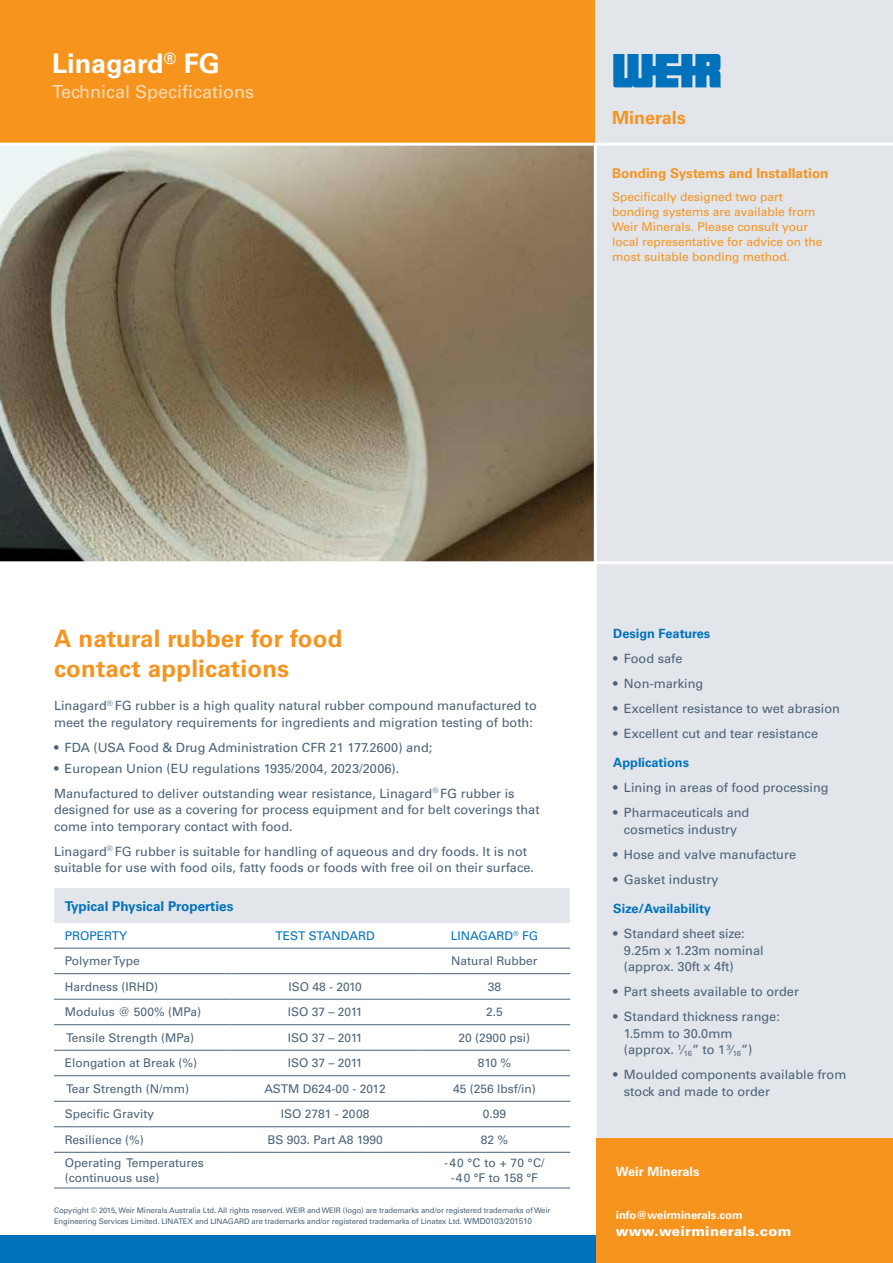
<style>
.page{position:relative;width:893px;height:1263px;background:#fff}
.page>*{position:absolute;margin:0;border:0;box-sizing:border-box;transform-origin:0 0}
.t1{font:700 27px "Univers LT Std";color:#fff}
.t2{font:700 24px/30px "Univers LT Std";letter-spacing:.01em;color:#f7941e}
.t3{font:18px "Univers LT Std";color:#fedbb4}
.t4{font:700 18px "Univers LT Std";color:#f7941e}
.t5{font:700 13.5px "Univers LT Std";color:#f7941e}
.t6{font:700 13.5px "Univers LT Std";color:#0072bc}
.t7{font:900 13.5px "Univers LT Std";letter-spacing:.02em;color:#fff}
.t8{font:12.75px/16.5px "Univers LT Std";color:#4b6378}
.t9{font:700 12.75px "Univers LT Std";color:#0072bc}
.t10{font:700 12.75px "Univers LT Std";color:#fff}
.t11{font:12px/15px "Univers LT Std";color:#4b6378}
.t12{font:12px/15px "Univers LT Std";color:#f7941e}
.t13{font:12px "Univers LT Std";color:#0072bc}
.t14{font:12px/15px "Univers LT Std";letter-spacing:.02em;color:#4b6378;text-align:center}
.t15{font:700 11.25px "Univers LT Std";color:#fff}
.t16{font:7.65px/10.5px "Univers LT Std";letter-spacing:-.01em;color:#4b6378}
.s1{font-size:8.25px}
</style>
<div class="page">
<div style="left:595px;top:143px;width:298px;height:1096px;background:#e2e5ea"></div>
<img style="left:0;top:146px;width:594px;height:415px">
<div style="left:0;top:0;width:595px;height:144px;background:#f7941e"></div>
<div style="left:595px;top:0;width:298px;height:144px;background:#e2e5ea"></div>
<svg style="left:613px;top:54px;width:108px;height:33px;background:#1f82c2"></svg>
<hr style="left:0;top:143px;width:893px;height:3px;background:#fff">
<hr style="left:594px;top:144px;width:3px;height:1092px;background:#fff">
<hr style="left:0;top:561px;width:893px;height:3px;background:#fff">
<div style="left:0;top:1236px;width:893px;height:27px;background:#0072bc"></div>
<div style="left:54px;top:889px;width:516px;height:34px;background:#e2e5ea"></div>
<hr style="left:54px;top:948px;width:178px;height:1px;background:#4b6378">
<hr style="left:54px;top:973px;width:178px;height:1px;background:#4b6378">
<hr style="left:54px;top:999px;width:178px;height:1px;background:#4b6378">
<hr style="left:54px;top:1024px;width:178px;height:1px;background:#4b6378">
<hr style="left:54px;top:1050px;width:178px;height:1px;background:#4b6378">
<hr style="left:54px;top:1075px;width:178px;height:1px;background:#4b6378">
<hr style="left:54px;top:1101px;width:178px;height:1px;background:#4b6378">
<hr style="left:54px;top:1126px;width:178px;height:1px;background:#4b6378">
<hr style="left:232px;top:948px;width:187px;height:1px;background:#4b6378">
<hr style="left:232px;top:973px;width:187px;height:1px;background:#4b6378">
<hr style="left:232px;top:999px;width:187px;height:1px;background:#4b6378">
<hr style="left:232px;top:1024px;width:187px;height:1px;background:#4b6378">
<hr style="left:232px;top:1050px;width:187px;height:1px;background:#4b6378">
<hr style="left:232px;top:1075px;width:187px;height:1px;background:#4b6378">
<hr style="left:232px;top:1101px;width:187px;height:1px;background:#4b6378">
<hr style="left:232px;top:1126px;width:187px;height:1px;background:#4b6378">
<hr style="left:419px;top:948px;width:151px;height:1px;background:#4b6378">
<hr style="left:419px;top:973px;width:151px;height:1px;background:#4b6378">
<hr style="left:419px;top:999px;width:151px;height:1px;background:#4b6378">
<hr style="left:419px;top:1024px;width:151px;height:1px;background:#4b6378">
<hr style="left:419px;top:1050px;width:151px;height:1px;background:#4b6378">
<hr style="left:419px;top:1075px;width:151px;height:1px;background:#4b6378">
<hr style="left:419px;top:1101px;width:151px;height:1px;background:#4b6378">
<hr style="left:419px;top:1126px;width:151px;height:1px;background:#4b6378">
<hr style="left:54px;top:1152px;width:178px;height:1px;background:#4b6378">
<hr style="left:232px;top:1152px;width:187px;height:1px;background:#4b6378">
<hr style="left:419px;top:1152px;width:151px;height:1px;background:#4b6378">
<hr style="left:54px;top:1188px;width:178px;height:1px;background:#4b6378">
<hr style="left:232px;top:1188px;width:187px;height:1px;background:#4b6378">
<hr style="left:419px;top:1188px;width:151px;height:1px;background:#4b6378">
<div style="left:597px;top:1139px;width:296px;height:124px;background:#f7941e"></div>
<h1 class="t1" style="left:52px;top:47px;width:169px">Linagard<sup>®</sup> FG</h1>
<h3 class="t3" style="left:52px;top:81px;width:204px">Technical Specifications</h3>
<h3 class="t4" style="left:612px;top:107px;width:75px">Minerals</h3>
<p class="t5" style="left:612px;top:165px;width:218px">Bonding Systems and Installation</p>
<p class="t12" style="left:612px;top:190px;width:212px">Specifically designed two part bonding systems are available from Weir Minerals. Please consult your local representative for advice on the most suitable bonding method.</p>
<h2 class="t2" style="left:54px;top:623px;width:290px">A natural rubber for food contact applications</h2>
<p class="t8" style="left:54px;top:697px;width:484px">Linagard<sup>®</sup> FG rubber is a high quality natural rubber compound manufactured to meet the regulatory requirements for ingredients and migration testing of both:</p>
<p class="t8" style="left:54px;top:739px;width:380px">• FDA (USA Food &amp; Drug Administration CFR 21 177.2600) and;</p>
<p class="t8" style="left:54px;top:755px;width:462px;line-height:25px">• European Union (EU regulations 1935/2004, 2023/2006).<br>Manufactured to deliver outstanding wear resistance, Linagard<sup>®</sup> FG rubber is</p>
<p class="t8" style="left:54px;top:801px;width:487px">designed for use as a covering for process equipment and for belt coverings that come into temporary contact with food.</p>
<p class="t8" style="left:54px;top:843px;width:481px">Linagard<sup>®</sup> FG rubber is suitable for handling of aqueous and dry foods. It is not suitable for use with food oils, fatty foods or foods with free oil on their surface.</p>
<p class="t6" style="left:65px;top:898px;width:170px">Typical Physical Properties</p>
<p class="t13" style="left:65px;top:928px;width:64px">PROPERTY</p>
<p class="t13" style="left:276px;top:928px;width:101px">TEST STANDARD</p>
<p class="t13" style="left:451px;top:928px;width:89px">LINAGARD<sup>®</sup> FG</p>
<p class="t11" style="left:65px;top:953px;width:77px">Polymer Type</p>
<p class="t11" style="left:451px;top:953px;width:88px">Natural Rubber</p>
<p class="t11" style="left:65px;top:979px;width:95px">Hardness (IRHD)</p>
<p class="t11" style="left:288px;top:979px;width:75px">ISO 48 - 2010</p>
<p class="t11" style="left:488px;top:979px;width:15px">38</p>
<p class="t11" style="left:65px;top:1004px;width:138px">Modulus @ 500% (MPa)</p>
<p class="t11" style="left:288px;top:1004px;width:76px">ISO 37 – 2011</p>
<p class="t11" style="left:486px;top:1004px;width:18px">2.5</p>
<p class="t11" style="left:66px;top:1030px;width:130px">Tensile Strength (MPa)</p>
<p class="t11" style="left:288px;top:1030px;width:76px">ISO 37 – 2011</p>
<p class="t11" style="left:458px;top:1030px;width:73px">20 (2900 psi)</p>
<p class="t11" style="left:65px;top:1056px;width:134px">Elongation at Break (%)</p>
<p class="t11" style="left:288px;top:1056px;width:76px">ISO 37 – 2011</p>
<p class="t11" style="left:478px;top:1056px;width:35px">810 %</p>
<p class="t11" style="left:66px;top:1081px;width:125px">Tear Strength (N/mm)</p>
<p class="t11" style="left:265px;top:1081px;width:123px">ASTM D624-00 - 2012</p>
<p class="t11" style="left:453px;top:1081px;width:84px">45 (256 lbsf/in)</p>
<p class="t11" style="left:65px;top:1107px;width:91px">Specific Gravity</p>
<p class="t11" style="left:281px;top:1107px;width:90px">ISO 2781 - 2008</p>
<p class="t11" style="left:483px;top:1107px;width:25px">0.99</p>
<p class="t11" style="left:65px;top:1132px;width:81px">Resilience (%)</p>
<p class="t11" style="left:267px;top:1132px;width:117px">BS 903. Part A8 1990</p>
<p class="t11" style="left:481px;top:1132px;width:29px">82 %</p>
<p class="t11" style="left:65px;top:1155px;width:141px">Operating Temperatures (continuous use)</p>
<p class="t14" style="left:444px;top:1155px;width:102px">-40 °C to + 70 °C/ -40 °F to 158 °F</p>
<p class="t16" style="left:54px;top:1205px;width:498px">Copyright © 2015, Weir Minerals Australia Ltd. All rights reserved. WEIR and WEIR (logo) are trademarks and/or registered trademarks of Weir<br>Engineering Services Limited. LINATEX and LINAGARD are trademarks and/or registered trademarks of Linatex Ltd. <span class="s1">WMD0103/201510</span></p>
<p class="t9" style="left:613px;top:626px;width:98px">Design Features</p>
<p class="t8" style="left:613px;top:650px;width:71px">• Food safe</p>
<p class="t8" style="left:613px;top:675px;width:91px">• Non-marking</p>
<p class="t8" style="left:613px;top:700px;width:228px">• Excellent resistance to wet abrasion</p>
<p class="t8" style="left:613px;top:725px;width:206px">• Excellent cut and tear resistance</p>
<p class="t9" style="left:613px;top:755px;width:77px">Applications</p>
<p class="t8" style="left:613px;top:780px;width:217px">• Lining in areas of food processing</p>
<p class="t8" style="left:613px;top:805px;width:138px;text-align:center">• Pharmaceuticals and cosmetics industry</p>
<p class="t8" style="left:613px;top:846px;width:184px">• Hose and valve manufacture</p>
<p class="t8" style="left:613px;top:871px;width:107px">• Gasket industry</p>
<p class="t9" style="left:613px;top:901px;width:99px">Size/Availability</p>
<p class="t8" style="left:624px;top:925px;width:141px;text-indent:-11px">• Standard sheet size:<br>9.25m x 1.23m nominal (approx. 30ft x 4ft)</p>
<p class="t8" style="left:613px;top:983px;width:187px">• Part sheets available to order</p>
<p class="t8" style="left:624px;top:1008px;width:157px;text-indent:-11px">• Standard thickness range:<br>1.5mm to 30.0mm (approx. <sup>1</sup>∕<sub>16</sub>” to 1 <sup>3</sup>∕<sub>16</sub>”)</p>
<p class="t8" style="left:624px;top:1066px;width:224px;text-indent:-11px">• Moulded components available from stock and made to order</p>
<p class="t10" style="left:616px;top:1164px;width:85px">Weir Minerals</p>
<p class="t15" style="left:616px;top:1209px;width:128px">info@weirminerals.com</p>
<p class="t7" style="left:616px;top:1223px;width:177px">www.weirminerals.com</p>
</div>
